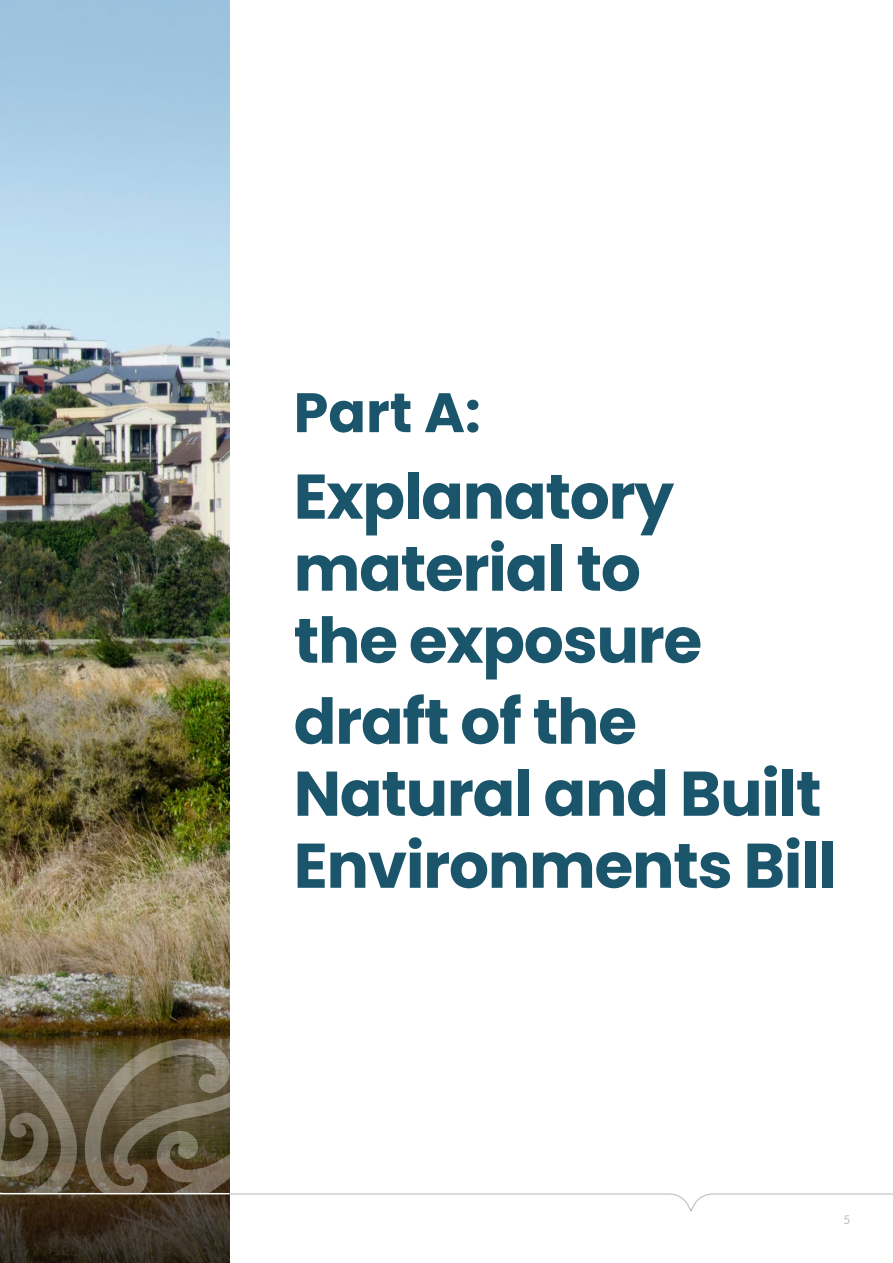
<style>
.page{position:relative;width:893px;height:1263px;background:#fff}
.page>*{position:absolute;margin:0;border:0;box-sizing:border-box;transform-origin:0 0}
.t1{font:700 63px/72px "Poppins";letter-spacing:-.02em;color:#1b556b}
.t2{font:700 55.5px "Poppins";color:#1b556b}
.t3{font:12px "Lato";color:#bcbec0}
</style>
<div class="page">
<img style="left:0;top:0;width:230px;height:914px">
<svg style="left:0;top:914px;width:230px;height:349px;background:#7b7057"></svg>
<svg style="left:0;top:1006px;width:893px;height:223px"></svg>
<hr style="left:0;top:1193px;width:230px;height:1px;background:#fff">
<p class="t2" style="left:294px;top:380px;width:189px">Part A:</p>
<p class="t1" style="left:294px;top:461px;width:410px">Explanatory material to the exposure</p>
<p class="t1" style="left:294px;top:686px;width:545px">draft of the<br>Natural and Built<br>Environments Bill</p>
<p class="t3" style="left:843px;top:1211px;width:8px">5</p>
</div>
